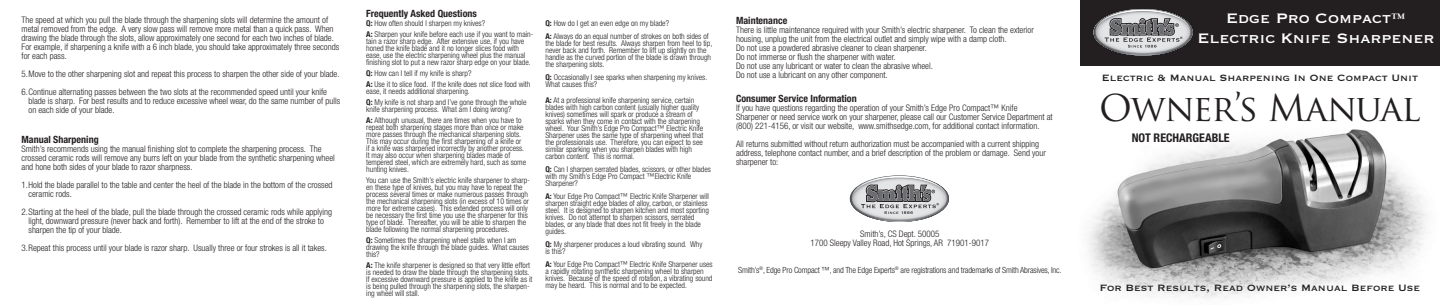
<style>
.page{position:relative;width:1440px;height:306px;background:#fff}
.page>*{position:absolute;margin:0;border:0;box-sizing:border-box;transform-origin:0 0}
.t1{font:36px "Trajan Pro";letter-spacing:-.03em;color:#231f20}
.t2{font:18px "Copperplate Thirty One BC";color:#fff}
.t3{font:12px "Copperplate Thirty One BC";color:#231f20}
.t4{font:700 condensed 12px "Helvetica Neue";color:#231f20}
.t5{font:700 condensed 10px "Helvetica Neue";color:#231f20}
.t6{font:300 condensed 9px/9px "Helvetica Neue";color:#231f20}
.t7{font:300 condensed 8.5px "Helvetica Neue";letter-spacing:-.02em;color:#231f20}
.t8{font:300 condensed 8px/7px "Helvetica Neue";color:#231f20}
.s1{font-weight:700}
</style>
<div class="page">
<img style="left:1088px;top:129px;width:339px;height:170px">
<div style="left:1080px;top:0;width:360px;height:65px;background:#231f20"></div>
<svg style="left:1096px;top:9px;width:95px;height:47px"></svg>
<svg style="left:852px;top:176px;width:95px;height:46px"></svg>
<p class="t6" style="left:22px;top:16px;width:319px">The speed at which you pull the blade through the sharpening slots will determine the amount of metal removed from the edge. A very slow pass will remove more metal than a quick pass. When drawing the blade through the slots, allow approximately one second for each two inches of blade.<br>For example, if sharpening a knife with a 6 inch blade, you should take approximately three seconds for each pass.</p>
<p class="t6" style="left:22px;top:70px;width:320px">5.Move to the other sharpening slot and repeat this process to sharpen the other side of your blade.</p>
<p class="t6" style="left:22px;top:88px;width:307px">6.Continue alternating passes between the two slots at the recommended speed until your knife</p>
<p class="t6" style="left:29px;top:97px;width:313px">blade is sharp. For best results and to reduce excessive wheel wear, do the same number of pulls</p>
<p class="t6" style="left:29px;top:106px;width:88px">on each side of your blade.</p>
<p class="t5" style="left:22px;top:134px;width:79px">Manual Sharpening</p>
<p class="t6" style="left:22px;top:145px;width:315px">Smith’s recommends using the manual finishing slot to complete the sharpening process. The crossed ceramic rods will remove any burrs left on your blade from the synthetic sharpening wheel and hone both sides of your blade to razor sharpness.</p>
<p class="t6" style="left:22px;top:181px;width:313px">1.Hold the blade parallel to the table and center the heel of the blade in the bottom of the crossed</p>
<p class="t6" style="left:29px;top:190px;width:45px">ceramic rods.</p>
<p class="t6" style="left:22px;top:208px;width:312px">2.Starting at the heel of the blade, pull the blade through the crossed ceramic rods while applying</p>
<p class="t6" style="left:29px;top:217px;width:297px">light, downward pressure (never back and forth). Remember to lift at the end of the stroke to</p>
<p class="t6" style="left:29px;top:226px;width:95px">sharpen the tip of your blade.</p>
<p class="t6" style="left:22px;top:244px;width:307px">3.Repeat this process until your blade is razor sharp. Usually three or four strokes is all it takes.</p>
<p class="t5" style="left:366px;top:7px;width:112px">Frequently Asked Questions</p>
<p class="t8" style="left:366px;top:19px;width:120px"><span class="s1">Q:</span> How often should I sharpen my knives?</p>
<p class="t8" style="left:366px;top:30px;width:169px"><span class="s1">A:</span> Sharpen your knife before each use if you want to main&shy;tain a razor sharp edge. After extensive use, if you have honed the knife blade and it no longer slices food with ease, use the electric sharpening wheel plus the manual finishing slot to put a new razor sharp edge on your blade.</p>
<p class="t8" style="left:366px;top:69px;width:107px"><span class="s1">Q:</span> How can I tell if my knife is sharp?</p>
<p class="t8" style="left:366px;top:80px;width:166px"><span class="s1">A:</span> Use it to slice food. If the knife does not slice food with ease, it needs additional sharpening.</p>
<p class="t8" style="left:366px;top:98px;width:162px"><span class="s1">Q:</span> My knife is not sharp and I’ve gone through the whole knife sharpening process. What am I doing wrong?</p>
<p class="t8" style="left:366px;top:116px;width:161px"><span class="s1">A:</span> Although unusual, there are times when you have to repeat both sharpening stages more than once or make more passes through the mechanical sharpening slots.<br>This may occur during the first sharpening of a knife or if a knife was sharpened incorrectly by another process.<br>It may also occur when sharpening blades made of tempered steel, which are extremely hard, such as some hunting knives.</p>
<p class="t8" style="left:366px;top:176px;width:165px">You can use the Smith’s electric knife sharpener to sharp&shy;en these type of knives, but you may have to repeat the process several times or make numerous passes through the mechanical sharpening slots (in excess of 10 times or more for extreme cases). This extended process will only be necessary the first time you use the sharpener for this type of blade. Thereafter, you will be able to sharpen the blade following the normal sharpening procedures.</p>
<p class="t8" style="left:366px;top:236px;width:164px"><span class="s1">Q:</span> Sometimes the sharpening wheel stalls when I am drawing the knife through the blade guides. What causes this?</p>
<p class="t8" style="left:366px;top:261px;width:168px"><span class="s1">A:</span> The knife sharpener is designed so that very little effort is needed to draw the blade through the sharpening slots.<br>If excessive downward pressure is applied to the knife as it is being pulled through the sharpening slots, the sharpen&shy;ing wheel will stall.</p>
<p class="t8" style="left:545px;top:20px;width:125px"><span class="s1">Q:</span> How do I get an even edge on my blade?</p>
<p class="t8" style="left:545px;top:33px;width:168px"><span class="s1">A:</span> Always do an equal number of strokes on both sides of the blade for best results. Always sharpen from heel to tip, never back and forth. Remember to lift up slightly on the handle as the curved portion of the blade is drawn through the sharpening slots.</p>
<p class="t8" style="left:545px;top:74px;width:163px"><span class="s1">Q:</span> Occasionally I see sparks when sharpening my knives.<br>What causes this?</p>
<p class="t8" style="left:545px;top:97px;width:159px"><span class="s1">A:</span> At a professional knife sharpening service, certain blades with high carbon content (usually higher quality knives) sometimes will spark or produce a stream of sparks when they come in contact with the sharpening wheel. Your Smith’s Edge Pro Compact™ Electric Knife Sharpener uses the same type of sharpening wheel that the professionals use. Therefore, you can expect to see similar sparking when you sharpen blades with high carbon content. This is normal.</p>
<p class="t8" style="left:545px;top:166px;width:167px"><span class="s1">Q:</span> Can I sharpen serrated blades, scissors, or other blades with my Smith’s Edge Pro Compact ™Electric Knife<br>Sharpener?</p>
<p class="t8" style="left:545px;top:193px;width:165px"><span class="s1">A:</span> Your Edge Pro Compact™ Electric Knife Sharpener will sharpen straight edge blades of alloy, carbon, or stainless steel. It is designed to sharpen kitchen and most sporting knives. Do not attempt to sharpen scissors, serrated blades, or any blade that does not fit freely in the blade guides.</p>
<p class="t8" style="left:545px;top:241px;width:158px"><span class="s1">Q:</span> My sharpener produces a loud vibrating sound. Why is this?</p>
<p class="t8" style="left:545px;top:261px;width:169px"><span class="s1">A:</span> Your Edge Pro Compact™ Electric Knife Sharpener uses a rapidly rotating synthetic sharpening wheel to sharpen knives. Because of the speed of rotation, a vibrating sound may be heard. This is normal and to be expected.</p>
<p class="t5" style="left:736px;top:14px;width:53px">Maintenance</p>
<p class="t6" style="left:736px;top:25px;width:299px">There is little maintenance required with your Smith’s electric sharpener. To clean the exterior</p>
<p class="t6" style="left:736px;top:34px;width:272px">housing, unplug the unit from the electrical outlet and simply wipe with a damp cloth.</p>
<p class="t6" style="left:736px;top:43px;width:192px">Do not use a powdered abrasive cleaner to clean sharpener.</p>
<p class="t6" style="left:736px;top:52px;width:161px">Do not immerse or flush the sharpener with water.</p>
<p class="t6" style="left:736px;top:61px;width:198px">Do not use any lubricant or water to clean the abrasive wheel.</p>
<p class="t6" style="left:736px;top:70px;width:153px">Do not use a lubricant on any other component.</p>
<p class="t5" style="left:736px;top:92px;width:122px">Consumer Service Information</p>
<p class="t6" style="left:736px;top:103px;width:283px">If you have questions regarding the operation of your Smith’s Edge Pro Compact™ Knife</p>
<p class="t6" style="left:736px;top:112px;width:318px">Sharpener or need service work on your sharpener, please call our Customer Service Department at (800) 221-4156, or visit our website, www.smithsedge.com, for additional contact information.</p>
<p class="t6" style="left:736px;top:139px;width:311px">All returns submitted without return authorization must be accompanied with a current shipping address, telephone contact number, and a brief description of the problem or damage. Send your sharpener to:</p>
<p class="t6" style="left:860px;top:229px;width:81px">Smith’s, CS Dept. 50005</p>
<p class="t6" style="left:811px;top:238px;width:180px">1700 Sleepy Valley Road, Hot Springs, AR 71901-9017</p>
<p class="t7" style="left:738px;top:265px;width:325px">Smith’s<sup>®</sup>, Edge Pro Compact ™, and The Edge Experts<sup>®</sup> are registrations and trademarks of Smith Abrasives, Inc.</p>
<p class="t2" style="left:1226px;top:9px;width:181px">Edge Pro Compact™</p>
<p class="t2" style="left:1197px;top:29px;width:239px">Electric Knife Sharpener</p>
<p class="t3" style="left:1102px;top:72px;width:318px">Electric &amp; Manual Sharpening In One Compact Unit</p>
<p class="t1" style="left:1099px;top:85px;width:323px">Owner’s Manual</p>
<p class="t4" style="left:1132px;top:131px;width:99px">NOT RECHARGEABLE</p>
<p class="t3" style="left:1100px;top:282px;width:322px">For Best Results, Read Owner’s Manual Before Use</p>
</div>
